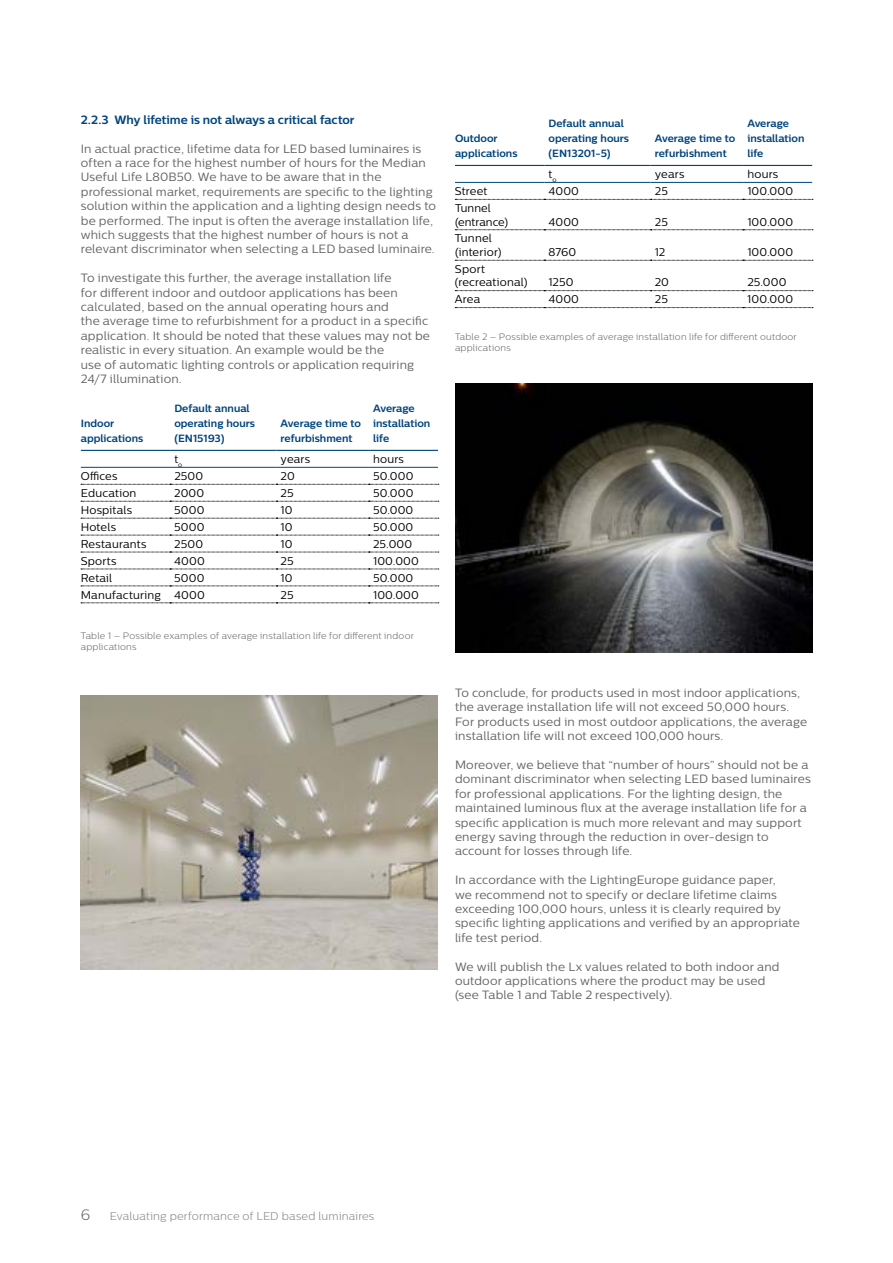
<style>
.page{position:relative;width:893px;height:1263px;background:#fff}
.page>*{position:absolute;margin:0;border:0;box-sizing:border-box;transform-origin:0 0}
.t1{font:300 15px "Centrale Sans";color:#636466}
.t2{font:12px/14.4px "Centrale Sans";letter-spacing:.015em;color:#636466}
.t3{font:700 12px "Centrale Sans";letter-spacing:-.005em;color:#00447c}
.t4{font:11.25px/13.5px "Centrale Sans";letter-spacing:.015em;color:#000}
.t5{font:300 11.25px "Centrale Sans";letter-spacing:.015em;color:#808285}
.t6{font:700 10.5px/15px "Centrale Sans";color:#00447c}
.t7{font:300 9.3px/11.1px "Centrale Sans";letter-spacing:.02em;color:#636466}
</style>
<div class="page">
<svg style="left:455px;top:199px;width:358px;height:1px"></svg>
<svg style="left:455px;top:230px;width:358px;height:1px"></svg>
<svg style="left:455px;top:260px;width:358px;height:1px"></svg>
<svg style="left:455px;top:290px;width:358px;height:1px"></svg>
<svg style="left:455px;top:307px;width:358px;height:1px"></svg>
<hr style="left:455px;top:182px;width:89px;height:1px;background:#00447c">
<hr style="left:544px;top:182px;width:107px;height:1px;background:#00447c">
<hr style="left:651px;top:182px;width:92px;height:1px;background:#00447c">
<hr style="left:743px;top:182px;width:69px;height:1px;background:#00447c">
<hr style="left:455px;top:165px;width:89px;height:1px;background:#00447c">
<hr style="left:544px;top:165px;width:107px;height:1px;background:#00447c">
<hr style="left:651px;top:165px;width:92px;height:1px;background:#00447c">
<hr style="left:743px;top:165px;width:69px;height:1px;background:#00447c">
<svg style="left:81px;top:484px;width:358px;height:1px"></svg>
<svg style="left:81px;top:501px;width:358px;height:1px"></svg>
<svg style="left:81px;top:518px;width:358px;height:1px"></svg>
<svg style="left:81px;top:535px;width:358px;height:1px"></svg>
<svg style="left:81px;top:552px;width:358px;height:1px"></svg>
<svg style="left:81px;top:586px;width:358px;height:1px"></svg>
<svg style="left:81px;top:569px;width:358px;height:1px"></svg>
<svg style="left:81px;top:603px;width:358px;height:1px"></svg>
<hr style="left:81px;top:467px;width:89px;height:1px;background:#00447c">
<hr style="left:170px;top:467px;width:106px;height:1px;background:#00447c">
<hr style="left:276px;top:467px;width:93px;height:1px;background:#00447c">
<hr style="left:369px;top:467px;width:69px;height:1px;background:#00447c">
<hr style="left:81px;top:450px;width:89px;height:1px;background:#00447c">
<hr style="left:170px;top:450px;width:106px;height:1px;background:#00447c">
<hr style="left:276px;top:450px;width:93px;height:1px;background:#00447c">
<hr style="left:369px;top:450px;width:69px;height:1px;background:#00447c">
<img style="left:81px;top:696px;width:357px;height:273px">
<img style="left:455px;top:384px;width:358px;height:269px">
<p class="t3" style="left:81px;top:112px;width:275px">2.2.3 Why lifetime is not always a critical factor</p>
<p class="t2" style="left:81px;top:141px;width:357px">In actual practice, lifetime data for LED based luminaires is often a race for the highest number of hours for the Median Useful Life L80B50. We have to be aware that in the professional market, requirements are specific to the lighting solution within the application and a lighting design needs to be performed. The input is often the average installation life, which suggests that the highest number of hours is not a relevant discriminator when selecting a LED based luminaire.</p>
<p class="t2" style="left:81px;top:271px;width:351px">To investigate this further, the average installation life<br>for different indoor and outdoor applications has been calculated, based on the annual operating hours and<br>the average time to refurbishment for a product in a specific application. It should be noted that these values may not be realistic in every situation. An example would be the<br>use of automatic lighting controls or application requiring 24/7 illumination.</p>
<p class="t6" style="left:81px;top:415px;width:64px">Indoor applications</p>
<p class="t6" style="left:174px;top:400px;width:82px">Default annual operating hours (EN15193)</p>
<p class="t6" style="left:281px;top:415px;width:82px">Average time to refurbishment</p>
<p class="t6" style="left:373px;top:400px;width:59px">Average installation life</p>
<p class="t4" style="left:174px;top:452px;width:10px">t<sub>o</sub></p>
<p class="t4" style="left:281px;top:452px;width:31px">years</p>
<p class="t4" style="left:373px;top:452px;width:32px">hours</p>
<p class="t4" style="left:81px;top:469px;width:38px">Offices</p>
<p class="t4" style="left:174px;top:469px;width:30px">2500</p>
<p class="t4" style="left:281px;top:469px;width:16px">20</p>
<p class="t4" style="left:373px;top:469px;width:42px">50.000</p>
<p class="t4" style="left:81px;top:486px;width:57px">Education</p>
<p class="t4" style="left:174px;top:486px;width:31px">2000</p>
<p class="t4" style="left:281px;top:486px;width:15px">25</p>
<p class="t4" style="left:373px;top:486px;width:42px">50.000</p>
<p class="t4" style="left:81px;top:503px;width:53px">Hospitals</p>
<p class="t4" style="left:174px;top:503px;width:32px">5000</p>
<p class="t4" style="left:281px;top:503px;width:14px">10</p>
<p class="t4" style="left:373px;top:503px;width:42px">50.000</p>
<p class="t4" style="left:81px;top:520px;width:37px">Hotels</p>
<p class="t4" style="left:174px;top:520px;width:32px">5000</p>
<p class="t4" style="left:281px;top:520px;width:14px">10</p>
<p class="t4" style="left:373px;top:520px;width:42px">50.000</p>
<p class="t4" style="left:81px;top:537px;width:67px">Restaurants</p>
<p class="t4" style="left:174px;top:537px;width:30px">2500</p>
<p class="t4" style="left:281px;top:537px;width:14px">10</p>
<p class="t4" style="left:373px;top:537px;width:41px">25.000</p>
<p class="t4" style="left:81px;top:554px;width:37px">Sports</p>
<p class="t4" style="left:174px;top:554px;width:32px">4000</p>
<p class="t4" style="left:281px;top:554px;width:15px">25</p>
<p class="t4" style="left:373px;top:554px;width:47px">100.000</p>
<p class="t4" style="left:81px;top:571px;width:33px">Retail</p>
<p class="t4" style="left:174px;top:571px;width:32px">5000</p>
<p class="t4" style="left:281px;top:571px;width:14px">10</p>
<p class="t4" style="left:373px;top:571px;width:42px">50.000</p>
<p class="t4" style="left:81px;top:588px;width:126px">Manufacturing 4000</p>
<p class="t4" style="left:281px;top:588px;width:15px">25</p>
<p class="t4" style="left:373px;top:588px;width:47px">100.000</p>
<p class="t7" style="left:81px;top:630px;width:335px">Table 1 – Possible examples of average installation life for different indoor applications</p>
<p class="t6" style="left:455px;top:131px;width:64px">Outdoor applications</p>
<p class="t6" style="left:549px;top:116px;width:82px">Default annual operating hours (EN13201-5)</p>
<p class="t6" style="left:655px;top:131px;width:82px">Average time to refurbishment</p>
<p class="t6" style="left:747px;top:116px;width:59px">Average installation life</p>
<p class="t4" style="left:549px;top:167px;width:10px">t<sub>o</sub></p>
<p class="t4" style="left:655px;top:167px;width:31px">years</p>
<p class="t4" style="left:747px;top:167px;width:32px">hours</p>
<p class="t4" style="left:455px;top:184px;width:34px">Street</p>
<p class="t4" style="left:548px;top:184px;width:32px">4000</p>
<p class="t4" style="left:655px;top:184px;width:15px">25</p>
<p class="t4" style="left:747px;top:184px;width:47px">100.000</p>
<p class="t4" style="left:455px;top:201px;width:55px">Tunnel (entrance)</p>
<p class="t4" style="left:549px;top:215px;width:32px">4000</p>
<p class="t4" style="left:655px;top:215px;width:15px">25</p>
<p class="t4" style="left:747px;top:215px;width:47px">100.000</p>
<p class="t4" style="left:455px;top:232px;width:48px">Tunnel (interior)</p>
<p class="t4" style="left:455px;top:262px;width:74px">Sport (recreational)</p>
<p class="t4" style="left:549px;top:245px;width:29px">8760</p>
<p class="t4" style="left:655px;top:245px;width:12px">12</p>
<p class="t4" style="left:747px;top:245px;width:47px">100.000</p>
<p class="t4" style="left:548px;top:276px;width:26px">1250</p>
<p class="t4" style="left:655px;top:276px;width:16px">20</p>
<p class="t4" style="left:747px;top:276px;width:41px">25.000</p>
<p class="t4" style="left:455px;top:292px;width:27px">Area</p>
<p class="t4" style="left:548px;top:292px;width:32px">4000</p>
<p class="t4" style="left:655px;top:292px;width:15px">25</p>
<p class="t4" style="left:747px;top:292px;width:47px">100.000</p>
<p class="t7" style="left:455px;top:331px;width:343px">Table 2 – Possible examples of average installation life for different outdoor applications</p>
<p class="t2" style="left:455px;top:685px;width:354px">To conclude, for products used in most indoor applications, the average installation life will not exceed 50,000 hours.<br>For products used in most outdoor applications, the average installation life will not exceed 100,000 hours.</p>
<p class="t2" style="left:455px;top:757px;width:357px">Moreover, we believe that “number of hours” should not be a dominant discriminator when selecting LED based luminaires for professional applications. For the lighting design, the maintained luminous flux at the average installation life for a specific application is much more relevant and may support energy saving through the reduction in over-design to account for losses through life.</p>
<p class="t2" style="left:455px;top:872px;width:346px">In accordance with the LightingEurope guidance paper,<br>we recommend not to specify or declare lifetime claims exceeding 100,000 hours, unless it is clearly required by specific lighting applications and verified by an appropriate life test period.</p>
<p class="t2" style="left:455px;top:959px;width:326px">We will publish the Lx values related to both indoor and outdoor applications where the product may be used (see Table 1 and Table 2 respectively).</p>
<p class="t1" style="left:81px;top:1207px;width:11px">6</p>
<p class="t5" style="left:110px;top:1210px;width:266px">Evaluating performance of LED based luminaires</p>
</div>
